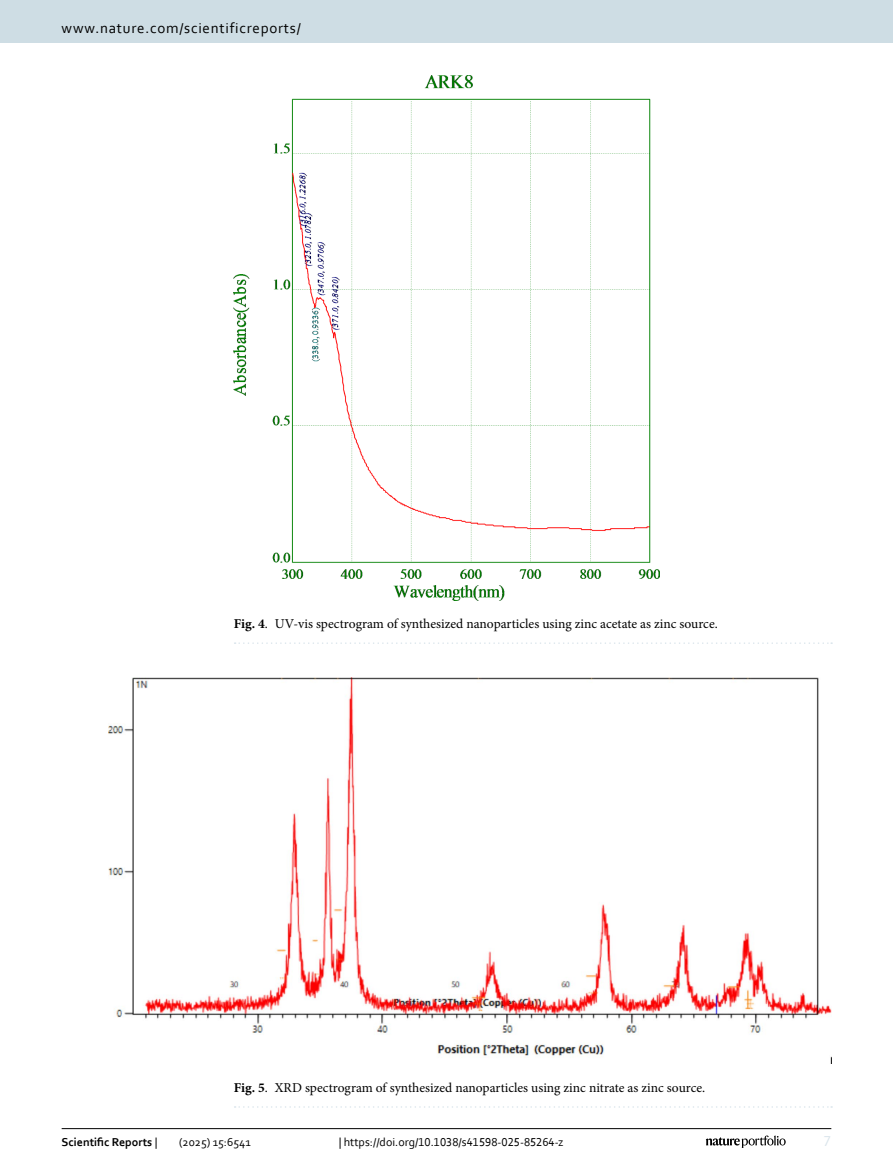
<style>
.page{position:relative;width:893px;height:1174px;background:#fff}
.page>*{position:absolute;margin:0;border:0;box-sizing:border-box;transform-origin:0 0}
.t1{font:15px "Corbel";letter-spacing:.05em;color:#000}
.t2{font:15px "Corbel";color:#d9e4eb}
.Figure_Caption{font:13.5px "Minion Pro";color:#000}
.t3{font:12px "Corbel";color:#000}
.t4{font:700 12px "Corbel";color:#000}
.s1{font-weight:700}
.s2{font-weight:400}
</style>
<div class="page">
<img style="left:108px;top:677px;width:723px;height:387px">
<svg style="left:235px;top:1106px;width:597px;height:1px"></svg>
<img style="left:234px;top:76px;width:425px;height:524px">
<svg style="left:235px;top:642px;width:597px;height:2px"></svg>
<hr style="left:62px;top:1128px;width:769px;height:1px;background:#000">
<svg style="left:706px;top:1135px;width:80px;height:12px"></svg>
<div style="left:0;top:0;width:893px;height:43px;background:#cedde4"></div>
<p class="t1" style="left:62px;top:18px;width:241px">www.nature.com/scientificreports/</p>
<p class="Figure_Caption" style="left:234px;top:614px;width:485px"><span class="s1">Fig. 4</span>. UV-vis spectrogram of synthesized nanoparticles using zinc acetate as zinc source.</p>
<p class="Figure_Caption" style="left:234px;top:1078px;width:473px"><span class="s1">Fig. 5</span>. XRD spectrogram of synthesized nanoparticles using zinc nitrate as zinc source.</p>
<p class="t4" style="left:62px;top:1134px;width:97px">Scientific Reports <span class="s2">|</span></p>
<p class="t3" style="left:179px;top:1134px;width:73px">(2025) 15:6541</p>
<p class="t3" style="left:339px;top:1134px;width:226px">| https://doi.org/10.1038/s41598-025-85264-z</p>
<p class="t2" style="left:824px;top:1132px;width:9px">7</p>
</div>
